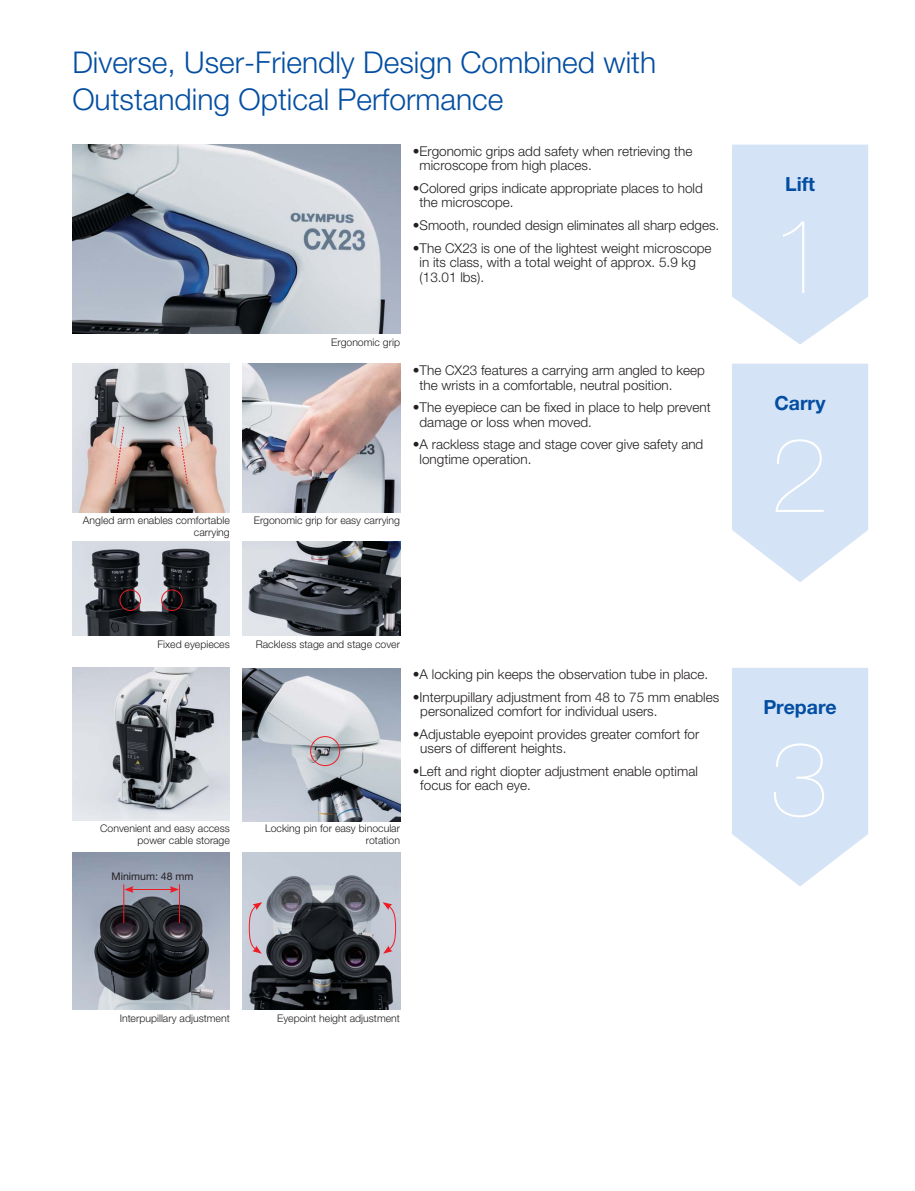
<style>
.page{position:relative;width:915px;height:1191px;background:#fff}
.page>*{position:absolute;margin:0;border:0;box-sizing:border-box;transform-origin:0 0}
.t1{font:200 105px/219px "Helvetica Neue";color:#fff}
.t2{font:300 30px/37.5px "Helvetica Neue LTW1 G";color:#034ea2}
.t3{font:700 19.5px "Helvetica Neue LTW1 G";color:#034ea2}
.t4{font:300 13.5px/14.2px "Helvetica Neue LTW1 G";color:#231f20}
.t5{font:300 10.5px/12px "Helvetica Neue LTW1 G";color:#231f20;text-align:right}
.t6{font:10.5px "Helvetica Neue LTW1 G";color:#231f20}
</style>
<div class="page">
<svg style="left:732px;top:145px;width:135px;height:199px;background:#d9e6f6"></svg>
<svg style="left:732px;top:364px;width:135px;height:218px;background:#d9e6f6"></svg>
<svg style="left:732px;top:668px;width:135px;height:218px;background:#d9e6f6"></svg>
<img style="left:242px;top:541px;width:158px;height:94px">
<img style="left:242px;top:364px;width:158px;height:148px">
<img style="left:72px;top:145px;width:328px;height:189px">
<img style="left:72px;top:668px;width:158px;height:153px">
<img style="left:242px;top:668px;width:158px;height:153px">
<div style="left:310px;top:736px;width:30px;height:30px;border:1px solid #ed1c24;border-radius:50%"></div>
<img style="left:72px;top:541px;width:158px;height:94px">
<div style="left:119px;top:589px;width:22px;height:22px;border:1px solid #ed1c24;border-radius:50%"></div>
<div style="left:161px;top:589px;width:21px;height:22px;border:1px solid #ed1c24;border-radius:50%"></div>
<img style="left:242px;top:852px;width:158px;height:157px">
<svg style="left:248px;top:902px;width:14px;height:51px"></svg>
<svg style="left:382px;top:902px;width:14px;height:51px"></svg>
<img style="left:72px;top:364px;width:158px;height:148px">
<svg style="left:114px;top:426px;width:74px;height:59px;background:#8d7c78"></svg>
<img style="left:72px;top:852px;width:158px;height:157px">
<hr style="left:123px;top:884px;width:1px;height:39px;background:#ed1c24">
<hr style="left:179px;top:884px;width:1px;height:39px;background:#ed1c24">
<hr style="left:131px;top:889px;width:41px;height:1px;background:#ed1c24">
<svg style="left:124px;top:886px;width:9px;height:7px"></svg>
<svg style="left:170px;top:886px;width:9px;height:7px"></svg>
<h2 class="t2" style="left:72px;top:47px;width:585px">Diverse, User-Friendly Design Combined with<br>Outstanding Optical Performance</h2>
<p class="t4" style="left:419px;top:146px;width:274px;text-indent:-7px">• Ergonomic grips add safety when retrieving the microscope from high places.</p>
<p class="t4" style="left:419px;top:183px;width:285px;text-indent:-7px">• Colored grips indicate appropriate places to hold the microscope.</p>
<p class="t4" style="left:412px;top:220px;width:308px">• Smooth, rounded design eliminates all sharp edges.</p>
<p class="t4" style="left:419px;top:243px;width:293px;text-indent:-7px">• The CX23 is one of the lightest weight microscope in its class, with a total weight of approx. 5.9 kg (13.01 lbs).</p>
<p class="t5" style="left:331px;top:337px;width:70px">Ergonomic grip</p>
<p class="t4" style="left:419px;top:365px;width:287px;text-indent:-7px">• The CX23 features a carrying arm angled to keep the wrists in a comfortable, neutral position.</p>
<p class="t4" style="left:419px;top:402px;width:292px;text-indent:-7px">• The eyepiece can be fixed in place to help prevent damage or loss when moved.</p>
<p class="t4" style="left:419px;top:439px;width:285px;text-indent:-7px">• A rackless stage and stage cover give safety and longtime operation.</p>
<p class="t5" style="left:83px;top:516px;width:148px">Angled arm enables comfortable carrying</p>
<p class="t5" style="left:254px;top:516px;width:148px">Ergonomic grip for easy carrying</p>
<p class="t5" style="left:157px;top:639px;width:74px">Fixed eyepieces</p>
<p class="t5" style="left:100px;top:824px;width:131px">Convenient and easy access power cable storage</p>
<p class="t6" style="left:112px;top:873px;width:83px">Minimum: 48 mm</p>
<p class="t5" style="left:256px;top:639px;width:146px">Rackless stage and stage cover</p>
<p class="t5" style="left:265px;top:824px;width:136px">Locking pin for easy binocular rotation</p>
<p class="t4" style="left:412px;top:669px;width:297px">•A locking pin keeps the observation tube in place.</p>
<p class="t4" style="left:420px;top:692px;width:300px;text-indent:-8px">•Interpupillary adjustment from 48 to 75 mm enables personalized comfort for individual users.</p>
<p class="t4" style="left:420px;top:729px;width:280px;text-indent:-8px">•Adjustable eyepoint provides greater comfort for users of different heights.</p>
<p class="t4" style="left:420px;top:766px;width:279px;text-indent:-8px">•Left and right diopter adjustment enable optimal focus for each eye.</p>
<h3 class="t3" style="left:784px;top:173px;width:31px">Lift</h3>
<h1 class="t1" style="left:769px;top:155px;width:61px">1<br>2</h1>
<h3 class="t3" style="left:774px;top:392px;width:52px">Carry</h3>
<h3 class="t3" style="left:763px;top:696px;width:75px">Prepare</h3>
<h1 class="t1" style="left:769px;top:678px;width:60px">3</h1>
<p class="t5" style="left:120px;top:1013px;width:112px">Interpupillary adjustment</p>
<p class="t5" style="left:277px;top:1013px;width:124px">Eyepoint height adjustment</p>
</div>
